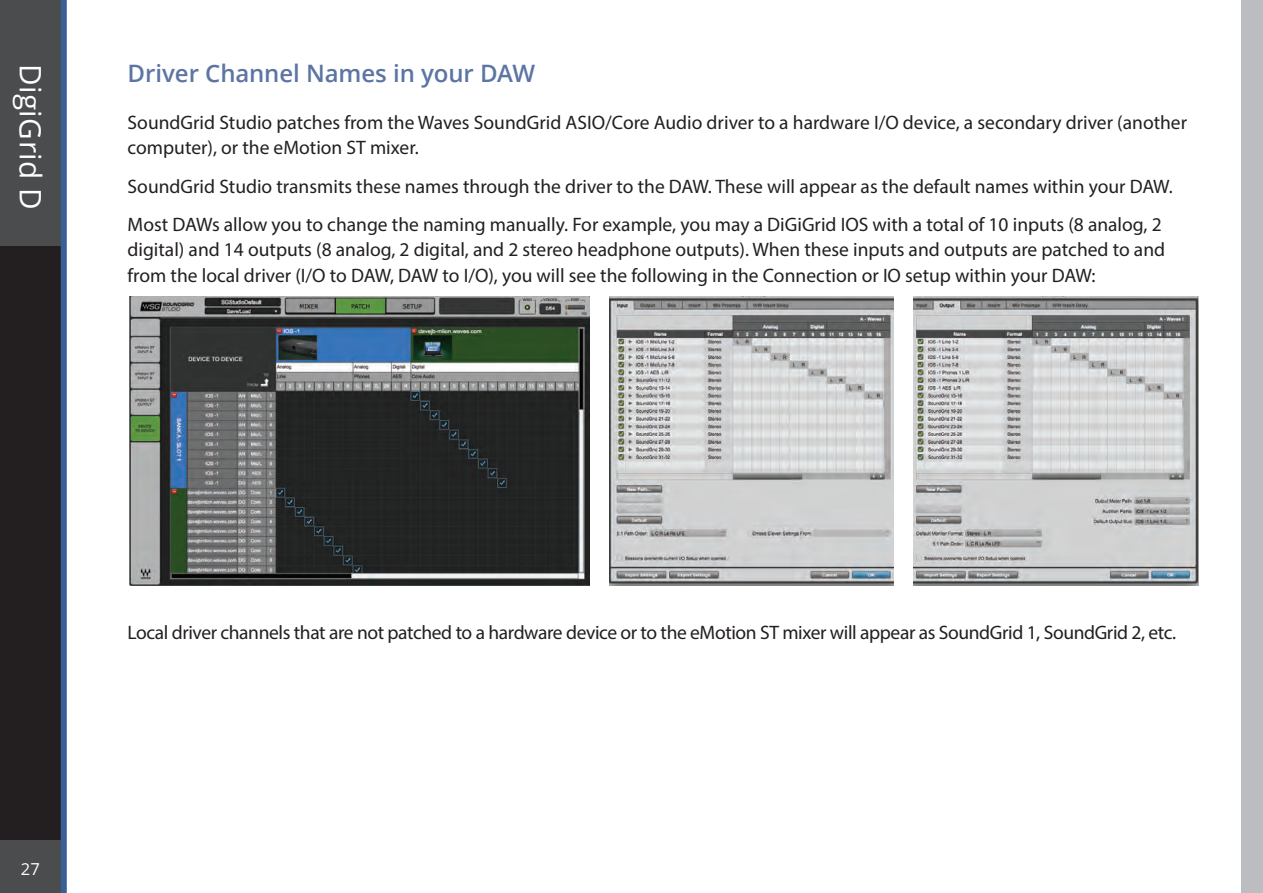
<style>
.page{position:relative;width:1263px;height:893px;background:#fff}
.page>*{position:absolute;margin:0;border:0;box-sizing:border-box;transform-origin:0 0}
.t1{font:29.7px "Open Sans";letter-spacing:.015em;color:#fff}
.t2{font:600 24px "Open Sans";letter-spacing:-.005em;color:#5d75a3}
.t3{font:19.5px/25.5px "Myriad Pro";color:#231f20}
.t4{font:19.5px "Myriad Pro";letter-spacing:-.02em;color:#231f20}
.t5{font:16.5px "Open Sans";color:#fff}
</style>
<div class="page">
<div style="left:1242px;top:0;width:21px;height:893px;background:#bcbdc0"></div>
<svg style="left:0;top:0;width:67px;height:893px"></svg>
<img style="left:130px;top:297px;width:460px;height:289px">
<img style="left:609px;top:297px;width:285px;height:288px">
<img style="left:913px;top:297px;width:285px;height:288px">
<h1 class="t1" style="left:51px;top:64px;width:148px;rotate:90deg">DigiGrid D</h1>
<p class="t2" style="left:128px;top:57px;width:409px">Driver Channel Names in your DAW</p>
<p class="t3" style="left:128px;top:109px;width:1061px">SoundGrid Studio patches from the Waves SoundGrid ASIO/Core Audio driver to a hardware O/ I device a, secondary driver (another computer ,) or the eMotion ST mixer.</p>
<p class="t3" style="left:128px;top:167px;width:1047px;line-height:38.2px">SoundGrid Studio transmits these names through the driver to the DAW. These will appear as the default names within your DAW.<br>Most DAWs allow you to change the naming manually. For example, you may a DiGiGrid IOS with a total of 10 inputs 8( analog 2,</p>
<p class="t3" style="left:128px;top:237px;width:1039px">digital) and 14 outputs 8( analog 2, digital, and 2 stereo headphone outputs .) When these inputs and outputs are patched to and from the local driver O/ I( to DAW, DAW to O/ I ,) you will see the following in the Connection or IO setup within your DAW:</p>
<p class="t5" style="left:21px;top:857px;width:20px">27</p>
<p class="t4" style="left:128px;top:620px;width:1050px">Local driver channels that are not patched to a hardware device or to the eMotion ST mixer will appear as SoundGrid 1, SoundGrid 2, etc.</p>
</div>
